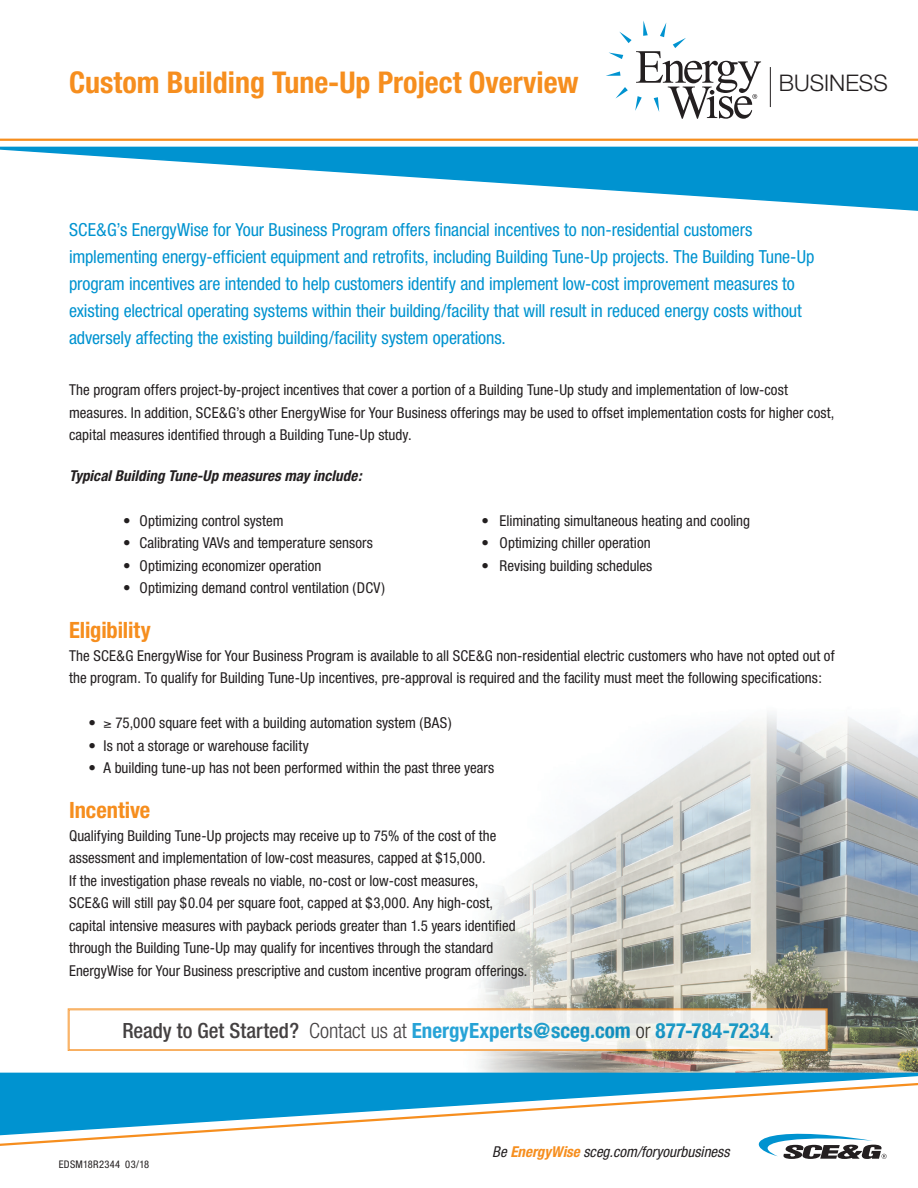
<style>
.page{position:relative;width:918px;height:1188px;background:#fff}
.page>*{position:absolute;margin:0;border:0;box-sizing:border-box;transform-origin:0 0}
.Headline{font:700 condensed 30px "Helvetica Neue";color:#f68e1e}
.t1{font:300 22.95px "Helvetica Neue";color:#231f20}
.body_bullet_dashes{font:700 condensed 22.5px "Helvetica Neue";letter-spacing:-.005em;color:#f68e1e}
.t2{font:700 condensed 21px "Helvetica Neue";color:#0093d0}
.body_bullet_dashes-2{font:condensed 18px/27px "Helvetica Neue";letter-spacing:-.01em;color:#0093d0}
.body_bullet_dashes-3{font:condensed 15px/22.5px "Helvetica Neue";color:#231f20}
.body_bullet_dashes-4{font:italic 700 condensed 15px "Helvetica Neue";letter-spacing:.005em;color:#231f20}
.t3{font:italic condensed 15px "Helvetica Neue";color:#231f20}
.Body{font:condensed 10.5px "Helvetica Neue";letter-spacing:.025em;color:#231f20}
.s1{font-weight:500;color:#231f20}
.s2{font-weight:300;color:#231f20}
.s3{font-weight:700;color:#f68e1e}
</style>
<div class="page">
<img style="left:211px;top:713px;width:707px;height:359px">
<svg style="left:0;top:146px;width:918px;height:65px"></svg>
<hr style="left:0;top:139px;width:918px;height:2px;background:#f68e1e">
<svg style="left:0;top:1072px;width:918px;height:8px;background:#169ad1"></svg>
<svg style="left:0;top:1080px;width:918px;height:66px"></svg>
<svg style="left:738px;top:1122px;width:149px;height:37px"></svg>
<hr style="left:770px;top:67px;width:1px;height:40px;background:#231f20">
<svg style="left:606px;top:21px;width:155px;height:98px"></svg>
<svg style="left:68px;top:1009px;width:759px;height:42px"></svg>
<p class="Headline" style="left:69px;top:64px;width:511px">Custom Building Tune-Up Project Overview</p>
<p class="t1" style="left:779px;top:69px;width:111px">BUSINESS</p>
<p class="body_bullet_dashes-2" style="left:69px;top:216px;width:685px">SCE&amp;G’s EnergyWise for Your Business Program offers financial incentives to non-residential customers</p>
<p class="body_bullet_dashes-2" style="left:69px;top:243px;width:747px">implementing energy-efficient equipment and retrofits, including Building Tune-Up projects. The Building Tune-Up program incentives are intended to help customers identify and implement low-cost improvement measures to existing electrical operating systems within their building/facility that will result in reduced energy costs without adversely affecting the existing building/facility system operations.</p>
<p class="body_bullet_dashes-3" style="left:69px;top:379px;width:767px">The program offers project-by-project incentives that cover a portion of a Building Tune-Up study and implementation of low-cost measures. In addition, SCE&amp;G’s other EnergyWise for Your Business offerings may be used to offset implementation costs for higher cost, capital measures identified through a Building Tune-Up study.</p>
<p class="body_bullet_dashes-4" style="left:69px;top:466px;width:294px">Typical Building Tune-Up measures may include:</p>
<p class="body_bullet_dashes-3" style="left:123px;top:509px;width:162px">• Optimizing control system</p>
<p class="body_bullet_dashes-3" style="left:482px;top:509px;width:270px">• Eliminating simultaneous heating and cooling</p>
<p class="body_bullet_dashes-3" style="left:123px;top:532px;width:251px">• Calibrating VAVs and temperature sensors</p>
<p class="body_bullet_dashes-3" style="left:482px;top:532px;width:171px">• Optimizing chiller operation</p>
<p class="body_bullet_dashes-3" style="left:123px;top:554px;width:200px">• Optimizing economizer operation</p>
<p class="body_bullet_dashes-3" style="left:482px;top:554px;width:172px">• Revising building schedules</p>
<p class="body_bullet_dashes-3" style="left:123px;top:577px;width:263px">• Optimizing demand control ventilation (DCV)</p>
<p class="body_bullet_dashes" style="left:69px;top:617px;width:83px">Eligibility</p>
<p class="body_bullet_dashes-3" style="left:69px;top:644px;width:767px">The SCE&amp;G EnergyWise for Your Business Program is available to all SCE&amp;G non-residential electric customers who have not opted out of the program. To qualify for Building Tune-Up incentives, pre-approval is required and the facility must meet the following specifications:</p>
<p class="body_bullet_dashes-3" style="left:89px;top:712px;width:365px">• ≥ 75,000 square feet with a building automation system (BAS)</p>
<p class="body_bullet_dashes-3" style="left:89px;top:734px;width:222px">• Is not a storage or warehouse facility</p>
<p class="body_bullet_dashes-3" style="left:89px;top:757px;width:407px">• A building tune-up has not been performed within the past three years</p>
<p class="body_bullet_dashes" style="left:69px;top:797px;width:83px">Incentive</p>
<p class="body_bullet_dashes-3" style="left:69px;top:824px;width:429px">Qualifying Building Tune-Up projects may receive up to 75% of the cost of the</p>
<p class="body_bullet_dashes-3" style="left:69px;top:847px;width:418px">assessment and implementation of low-cost measures, capped at $15,000.</p>
<p class="body_bullet_dashes-3" style="left:69px;top:869px;width:411px">If the investigation phase reveals no viable, no-cost or low-cost measures,</p>
<p class="body_bullet_dashes-3" style="left:69px;top:892px;width:426px">SCE&amp;G will still pay $0.04 per square foot, capped at $3,000. Any high-cost,</p>
<p class="body_bullet_dashes-3" style="left:69px;top:914px;width:448px">capital intensive measures with payback periods greater than 1.5 years identified</p>
<p class="body_bullet_dashes-3" style="left:69px;top:937px;width:426px">through the Building Tune-Up may qualify for incentives through the standard</p>
<p class="body_bullet_dashes-3" style="left:69px;top:959px;width:460px">EnergyWise for Your Business prescriptive and custom incentive program offerings.</p>
<h3 class="t2" style="left:122px;top:1018px;width:653px"><span class="s1">Ready to Get Started?</span> <span class="s2">Contact us at</span> EnergyExperts@sceg.com <span class="s2">or</span> 877-784-7234<span class="s2">.</span></h3>
<p class="Body" style="left:59px;top:1159px;width:92px">EDSM18R2344 03/18</p>
<p class="t3" style="left:492px;top:1143px;width:239px">Be <span class="s3">EnergyWise</span> sceg.com/foryourbusiness</p>
</div>
